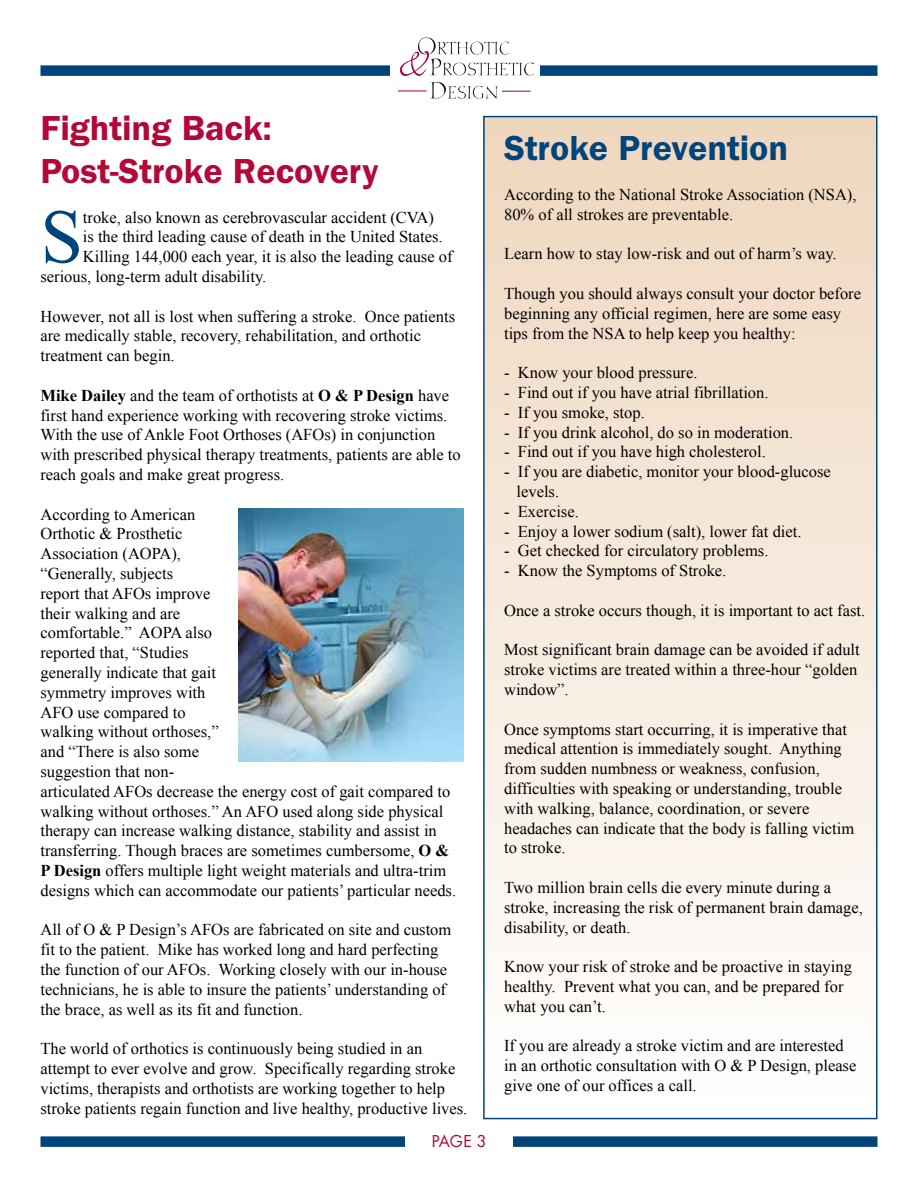
<style>
.page{position:relative;width:918px;height:1188px;background:#fff}
.page>*{position:absolute;margin:0;border:0;box-sizing:border-box;transform-origin:0 0}
.t1{font:76.35px "Times New Roman";color:#00447c}
.t2{font:36px/43.2px "Franklin Gothic Dem Bld";color:#b30838}
.t3{font:36px "Franklin Gothic Dem Bld";color:#00447c}
.t4{font:18px "Futura T";color:#b30838}
.t5{font:16.5px/19.8px "Times New Roman";color:#000}
.s1{font-weight:700}
</style>
<div class="page">
<div style="left:40px;top:65px;width:838px;height:11px;background:#00447c"></div>
<div style="left:40px;top:1136px;width:838px;height:11px;background:#00447c"></div>
<div style="left:390px;top:61px;width:149px;height:21px;background:#fff"></div>
<div style="left:405px;top:1133px;width:108px;height:30px;background:#fff"></div>
<img style="left:400px;top:37px;width:43px;height:48px">
<svg style="left:502px;top:91px;width:29px;height:1px"></svg>
<svg style="left:398px;top:91px;width:29px;height:1px"></svg>
<img style="left:415px;top:38px;width:119px;height:37px">
<div style="left:484px;top:117px;width:393px;height:1002px;background:linear-gradient(to bottom,#efd7bd,#fff)"></div>
<div style="left:483px;top:116px;width:395px;height:1003px;border:2px solid #00447c"></div>
<img style="left:238px;top:509px;width:226px;height:253px">
<h2 class="t2" style="left:40px;top:109px;width:339px">Fighting Back:<br>Post-Stroke Recovery</h2>
<h1 class="t1" style="left:40px;top:193px;width:44px">S</h1>
<p class="t5" style="left:83px;top:207px;width:353px">troke, also known as cerebrovascular accident (CVA)</p>
<p class="t5" style="left:83px;top:227px;width:361px">is the third leading cause of death in the United States.</p>
<p class="t5" style="left:83px;top:247px;width:371px">Killing 144,000 each year, it is also the leading cause of</p>
<p class="t5" style="left:41px;top:266px;width:227px">serious, long-term adult disability.</p>
<p class="t5" style="left:41px;top:306px;width:416px">However, not all is lost when suffering a stroke. Once patients are medically stable, recovery, rehabilitation, and orthotic treatment can begin.</p>
<p class="t5" style="left:40px;top:385px;width:422px"><span class="s1">Mike Dailey</span> and the team of orthotists at <span class="s1">O &amp; P Design</span> have first hand experience working with recovering stroke victims.<br>With the use of Ankle Foot Orthoses (AFOs) in conjunction with prescribed physical therapy treatments, patients are able to reach goals and make great progress.</p>
<p class="t5" style="left:40px;top:504px;width:417px">According to American<br>Orthotic &amp; Prosthetic<br>Association (AOPA),<br>“Generally, subjects<br>report that AFOs improve<br>their walking and are<br>comfortable.” AOPA also<br>reported that, “Studies<br>generally indicate that gait<br>symmetry improves with<br>AFO use compared to<br>walking without orthoses,”<br>and “There is also some<br>suggestion that non-<br>articulated AFOs decrease the energy cost of gait compared to walking without orthoses.” An AFO used along side physical therapy can increase walking distance, stability and assist in transferring. Though braces are sometimes cumbersome, <span class="s1">O &amp; P Design</span> offers multiple light weight materials and ultra-trim designs which can accommodate our patients’ particular needs.</p>
<p class="t5" style="left:40px;top:920px;width:412px">All of O &amp; P Design’s AFOs are fabricated on site and custom fit to the patient. Mike has worked long and hard perfecting the function of our AFOs. Working closely with our in-house technicians, he is able to insure the patients’ understanding of the brace, as well as its fit and function.</p>
<p class="t5" style="left:40px;top:1039px;width:428px">The world of orthotics is continuously being studied in an attempt to ever evolve and grow. Specifically regarding stroke victims, therapists and orthotists are working together to help stroke patients regain function and live healthy, productive lives.</p>
<p class="t4" style="left:431px;top:1130px;width:57px">PAGE 3</p>
<h2 class="t3" style="left:504px;top:124px;width:286px">Stroke Prevention</h2>
<p class="t5" style="left:504px;top:184px;width:354px">According to the National Stroke Association (NSA),<br>80% of all strokes are preventable.</p>
<p class="t5" style="left:504px;top:244px;width:334px">Learn how to stay low-risk and out of harm’s way.</p>
<p class="t5" style="left:504px;top:283px;width:358px">Though you should always consult your doctor before beginning any official regimen, here are some easy tips from the NSA to help keep you healthy:</p>
<p class="t5" style="left:504px;top:363px;width:195px">- Know your blood pressure.</p>
<p class="t5" style="left:504px;top:382px;width:266px">- Find out if you have atrial fibrillation.</p>
<p class="t5" style="left:504px;top:402px;width:142px">- If you smoke, stop.</p>
<p class="t5" style="left:504px;top:422px;width:291px">- If you drink alcohol, do so in moderation.</p>
<p class="t5" style="left:504px;top:442px;width:263px">- Find out if you have high cholesterol.</p>
<p class="t5" style="left:517px;top:462px;width:316px;text-indent:-12px">- If you are diabetic, monitor your blood-glucose levels.</p>
<p class="t5" style="left:504px;top:501px;width:76px">- Exercise.</p>
<p class="t5" style="left:504px;top:521px;width:299px">- Enjoy a lower sodium (salt), lower fat diet.</p>
<p class="t5" style="left:504px;top:541px;width:266px">- Get checked for circulatory problems.</p>
<p class="t5" style="left:504px;top:561px;width:224px">- Know the Symptoms of Stroke.</p>
<p class="t5" style="left:504px;top:600px;width:363px">Once a stroke occurs though, it is important to act fast.</p>
<p class="t5" style="left:504px;top:640px;width:357px">Most significant brain damage can be avoided if adult stroke victims are treated within a three-hour “golden window”.</p>
<p class="t5" style="left:504px;top:719px;width:352px">Once symptoms start occurring, it is imperative that medical attention is immediately sought. Anything from sudden numbness or weakness, confusion, difficulties with speaking or understanding, trouble with walking, balance, coordination, or severe headaches can indicate that the body is falling victim to stroke.</p>
<p class="t5" style="left:504px;top:877px;width:360px">Two million brain cells die every minute during a stroke, increasing the risk of permanent brain damage, disability, or death.</p>
<p class="t5" style="left:504px;top:957px;width:349px">Know your risk of stroke and be proactive in staying healthy. Prevent what you can, and be prepared for what you can’t.</p>
<p class="t5" style="left:504px;top:1036px;width:354px">If you are already a stroke victim and are interested in an orthotic consultation with O &amp; P Design, please give one of our offices a call.</p>
</div>
